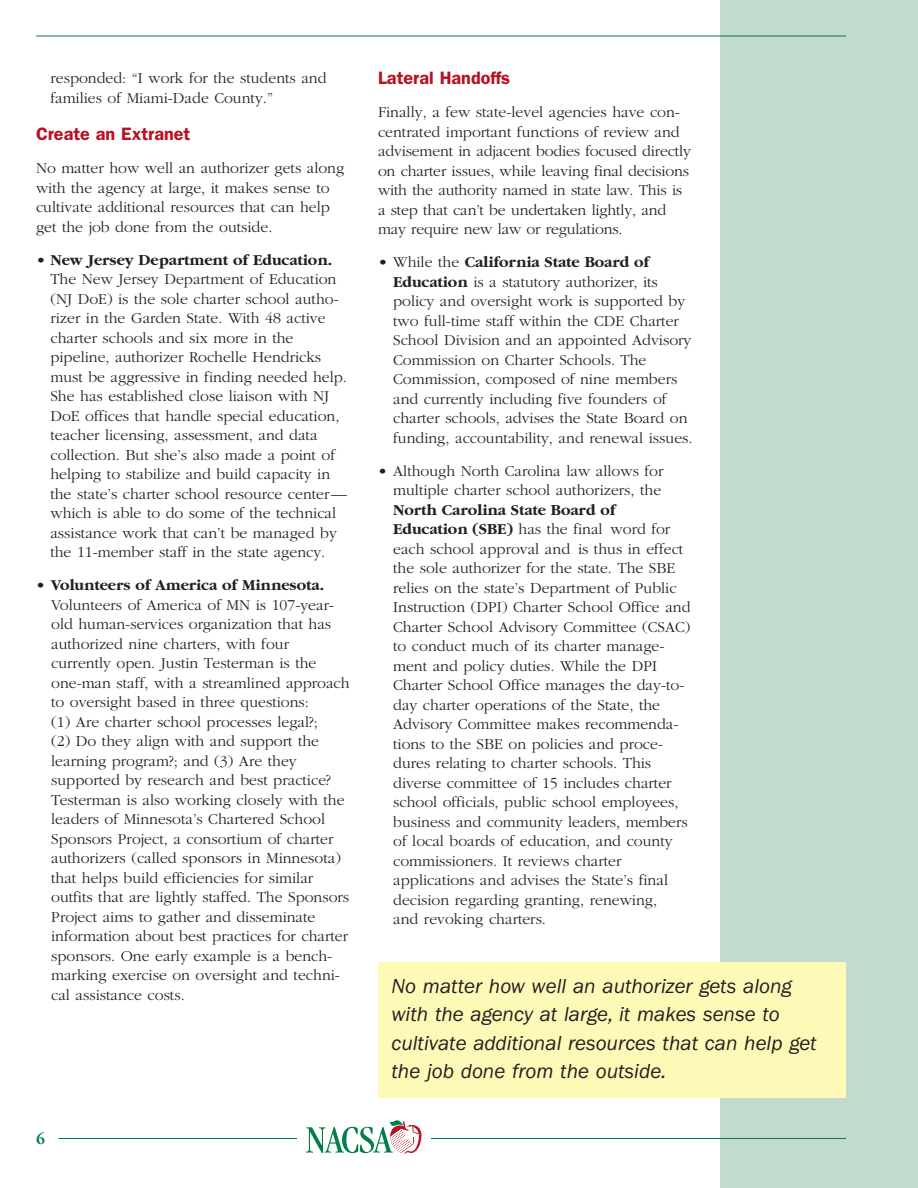
<style>
.page{position:relative;width:918px;height:1188px;background:#fff}
.page>*{position:absolute;margin:0;border:0;box-sizing:border-box;transform-origin:0 0}
.t1{font:italic 21px/28.5px "Franklin Gothic";color:#231f20}
.t2{font:600 18px "Franklin Gothic";color:#ba1021}
.t3{font:300 15.75px/19.5px "Garamond";color:#231f20}
.t4{font:700 15.75px "Garamond";color:#231f20}
.t5{font:700 15.75px "Garamond";color:#007f46}
.s1{font-weight:700}
</style>
<div class="page">
<div style="left:720px;top:0;width:198px;height:1188px;background:#c1dbcc"></div>
<hr style="left:36px;top:36px;width:810px;height:1px;background:#007f46">
<hr style="left:58px;top:1138px;width:788px;height:1px;background:#007f46">
<div style="left:297px;top:1116px;width:133px;height:40px;background:#fff"></div>
<svg style="left:306px;top:1120px;width:115px;height:34px"></svg>
<div style="left:378px;top:962px;width:468px;height:136px;background:#fff9b8"></div>
<p class="t3" style="left:50px;top:68px;width:278px">responded: “I work for the students and families of Miami-Dade County.”</p>
<p class="t2" style="left:36px;top:128px;width:156px">Create an Extranet</p>
<p class="t3" style="left:36px;top:158px;width:310px">No matter how well an authorizer gets along with the agency at large, it makes sense to cultivate additional resources that can help get the job done from the outside.</p>
<p class="t4" style="left:36px;top:250px;width:298px">• New Jersey Department of Education.</p>
<p class="t3" style="left:50px;top:269px;width:298px">The New Jersey Department of Education (NJ DoE) is the sole charter school autho&shy;rizer in the Garden State. With 48 active charter schools and six more in the pipeline, authorizer Rochelle Hendricks must be aggressive in finding needed help.<br>She has established close liaison with NJ DoE offices that handle special education, teacher licensing, assessment, and data collection. But she’s also made a point of helping to stabilize and build capacity in the state’s charter school resource center— which is able to do some of the technical assistance work that can’t be managed by the 11-member staff in the state agency.</p>
<p class="t3" style="left:51px;top:575px;width:300px;text-indent:-15px">• <span class="s1">Volunteers of America of Minnesota.<br></span>Volunteers of America of MN is 107-year&shy;old human-services organization that has authorized nine charters, with four currently open. Justin Testerman is the one-man staff, with a streamlined approach to oversight based in three questions:<br>(1) Are charter school processes legal?;<br>(2) Do they align with and support the learning program?; and (3) Are they supported by research and best practice?<br>Testerman is also working closely with the leaders of Minnesota’s Chartered School Sponsors Project, a consortium of charter authorizers (called sponsors in Minnesota) that helps build efficiencies for similar outfits that are lightly staffed. The Sponsors Project aims to gather and disseminate information about best practices for charter sponsors. One early example is a bench&shy;marking exercise on oversight and techni&shy;cal assistance costs.</p>
<p class="t5" style="left:36px;top:1129px;width:10px">6</p>
<p class="t2" style="left:378px;top:72px;width:134px">Lateral Handoffs</p>
<p class="t3" style="left:378px;top:102px;width:314px">Finally, a few state-level agencies have con&shy;centrated important functions of review and advisement in adjacent bodies focused directly on charter issues, while leaving final decisions with the authority named in state law. This is a step that can’t be undertaken lightly, and may require new law or regulations.</p>
<p class="t3" style="left:393px;top:252px;width:301px;text-indent:-15px">• While the <span class="s1">California State Board of Education</span> is a statutory authorizer, its policy and oversight work is supported by two full-time staff within the CDE Charter School Division and an appointed Advisory Commission on Charter Schools. The Commission, composed of nine members and currently including five founders of charter schools, advises the State Board on funding, accountability, and renewal issues.</p>
<p class="t3" style="left:378px;top:461px;width:287px;text-align:right">• Although North Carolina law allows for multiple charter school authorizers, the</p>
<p class="t3" style="left:393px;top:500px;width:299px"><span class="s1">North Carolina State Board of Education (SBE)</span> has the final word for each school approval and is thus in effect the sole authorizer for the state. The SBE relies on the state’s Department of Public Instruction (DPI) Charter School Office and Charter School Advisory Committee (CSAC) to conduct much of its charter manage&shy;ment and policy duties. While the DPI Charter School Office manages the day-to&shy;day charter operations of the State, the Advisory Committee makes recommenda&shy;tions to the SBE on policies and proce&shy;dures relating to charter schools. This diverse committee of 15 includes charter school officials, public school employees, business and community leaders, members of local boards of education, and county commissioners. It reviews charter applications and advises the State’s final decision regarding granting, renewing,<br>and revoking charters.</p>
<h1 class="t1" style="left:392px;top:973px;width:427px">No matter how well an authorizer gets along with the agency at large, it makes sense to cultivate additional resources that can help get the job done from the outside.</h1>
</div>
